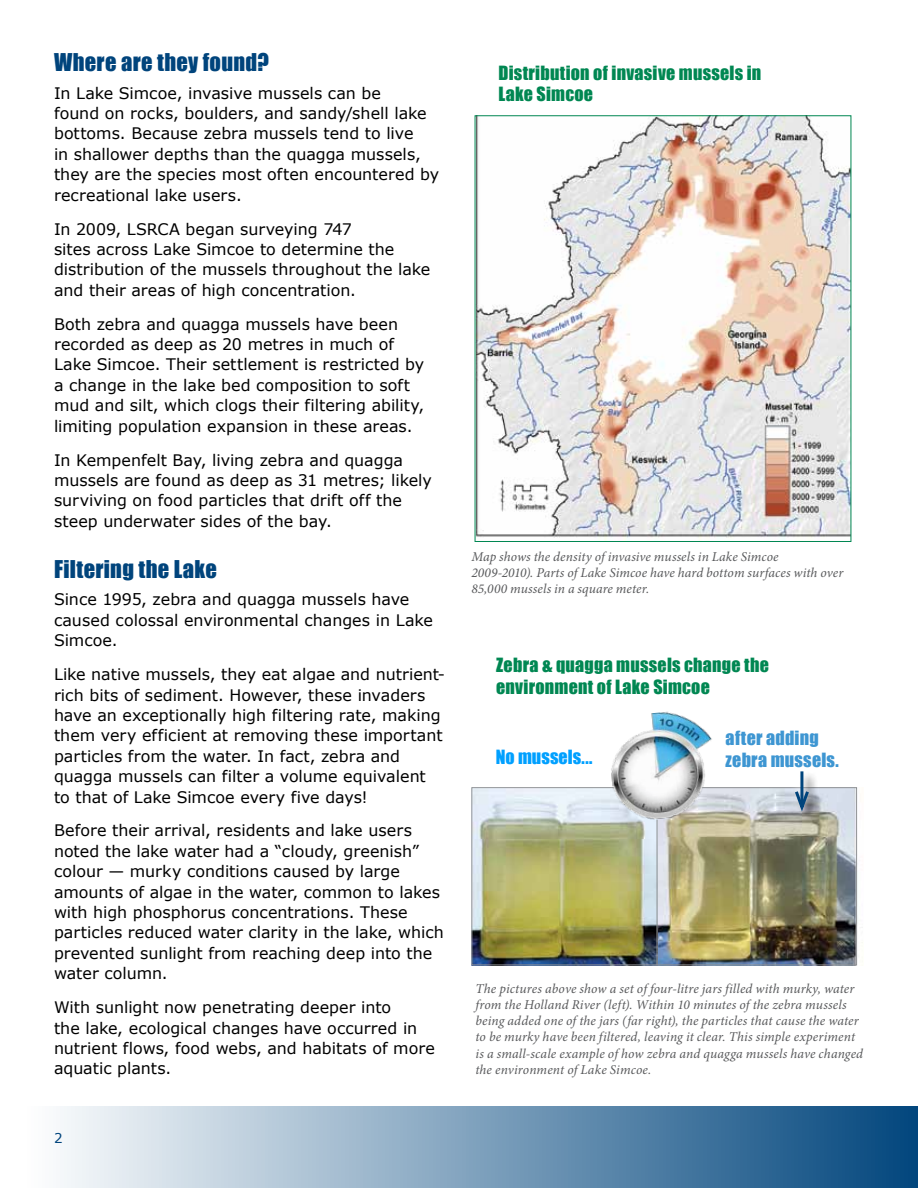
<style>
.page{position:relative;width:918px;height:1188px;background:#fff}
.page>*{position:absolute;margin:0;border:0;box-sizing:border-box;transform-origin:0 0}
.t1{font:22.5px "Impact";letter-spacing:.015em;color:#00447c}
.t2{font:18px/21.6px "Impact";letter-spacing:.015em;color:#008752}
.t3{font:18px/21.6px "Impact";letter-spacing:.015em;color:#3e96d2}
.t4{font:18px "Impact";color:#00a0ff}
.t5{font:15.9px/20.4px "Verdana";color:#000}
.t6{font:italic 13.5px/16.2px "Minion Pro";letter-spacing:.005em;color:#58595b}
.t7{font:13.5px "Verdana";color:#00447c}
</style>
<div class="page">
<div style="left:0;top:1107px;width:918px;height:81px;background:linear-gradient(to right,#fff,#02467d)"></div>
<img style="left:477px;top:118px;width:372px;height:422px">
<img style="left:658px;top:788px;width:205px;height:177px">
<img style="left:473px;top:789px;width:183px;height:174px">
<hr style="left:656px;top:820px;width:2px;height:145px;background:#939598">
<div style="left:471px;top:787px;width:386px;height:178px;border:1px solid #8f9194"></div>
<img style="left:601px;top:711px;width:124px;height:119px">
<div style="left:795px;top:770px;width:28px;height:54px;background:#000;opacity:.75"></div>
<div style="left:786px;top:762px;width:32px;height:57px;background:#fff;opacity:.75"></div>
<hr style="left:800px;top:771px;width:3px;height:36px;background:#00447c">
<svg style="left:793px;top:788px;width:18px;height:28px"></svg>
<h1 class="t1" style="left:54px;top:45px;width:217px">Where are they found?</h1>
<p class="t5" style="left:54px;top:82px;width:387px">In Lake Simcoe, invasive mussels can be<br>found on rocks, boulders, and sandy/shell lake bottoms. Because zebra mussels tend to live<br>in shallower depths than the quagga mussels, they are the species most often encountered by recreational lake users.</p>
<p class="t5" style="left:54px;top:218px;width:378px">In 2009, LSRCA began surveying 747<br>sites across Lake Simcoe to determine the distribution of the mussels throughout the lake and their areas of high concentration.</p>
<p class="t5" style="left:54px;top:313px;width:372px">Both zebra and quagga mussels have been recorded as deep as 20 metres in much of Lake Simcoe. Their settlement is restricted by a change in the lake bed composition to soft mud and silt, which clogs their filtering ability, limiting population expansion in these areas.</p>
<p class="t5" style="left:54px;top:449px;width:379px">In Kempenfelt Bay, living zebra and quagga mussels are found as deep as 31 metres; likely surviving on food particles that drift off the steep underwater sides of the bay.</p>
<h1 class="t1" style="left:54px;top:552px;width:164px">Filtering the Lake</h1>
<p class="t5" style="left:54px;top:589px;width:380px">Since 1995, zebra and quagga mussels have caused colossal environmental changes in Lake<br>Simcoe.</p>
<p class="t5" style="left:54px;top:664px;width:393px">Like native mussels, they eat algae and nutrient&shy;rich bits of sediment. However, these invaders have an exceptionally high filtering rate, making them very efficient at removing these important particles from the water. In fact, zebra and quagga mussels can filter a volume equivalent to that of Lake Simcoe every five days!</p>
<p class="t5" style="left:54px;top:820px;width:392px">Before their arrival, residents and lake users noted the lake water had a “cloudy, greenish” colour — murky conditions caused by large amounts of algae in the water, common to lakes with high phosphorus concentrations. These particles reduced water clarity in the lake, which prevented sunlight from reaching deep into the water column.</p>
<p class="t5" style="left:54px;top:997px;width:382px">With sunlight now penetrating deeper into<br>the lake, ecological changes have occurred in nutrient flows, food webs, and habitats of more aquatic plants.</p>
<p class="t7" style="left:54px;top:1129px;width:10px">2</p>
<p class="t2" style="left:498px;top:61px;width:264px">Distribution of invasive mussels in<br>Lake Simcoe</p>
<p class="t6" style="left:471px;top:548px;width:374px">Map shows the density of invasive mussels in Lake Simcoe<br>2009-2010). Parts of Lake Simcoe have hard bottom surfaces with over<br>85,000 mussels in a square meter.</p>
<p class="t2" style="left:496px;top:654px;width:274px">Zebra &amp; quagga mussels change the environment of Lake Simcoe</p>
<p class="t4" style="left:496px;top:743px;width:98px">No mussels...</p>
<p class="t3" style="left:726px;top:727px;width:115px">after adding zebra mussels.</p>
<p class="t6" style="left:475px;top:980px;width:389px">The pictures above show a set of four-litre jars filled with murky, water from the Holland River (left). Within 10 minutes of the zebra mussels being added one of the jars (far right), the particles that cause the water to be murky have been filtered, leaving it clear. This simple experiment is a small-scale example of how zebra and quagga mussels have changed the environment of Lake Simcoe.</p>
</div>
